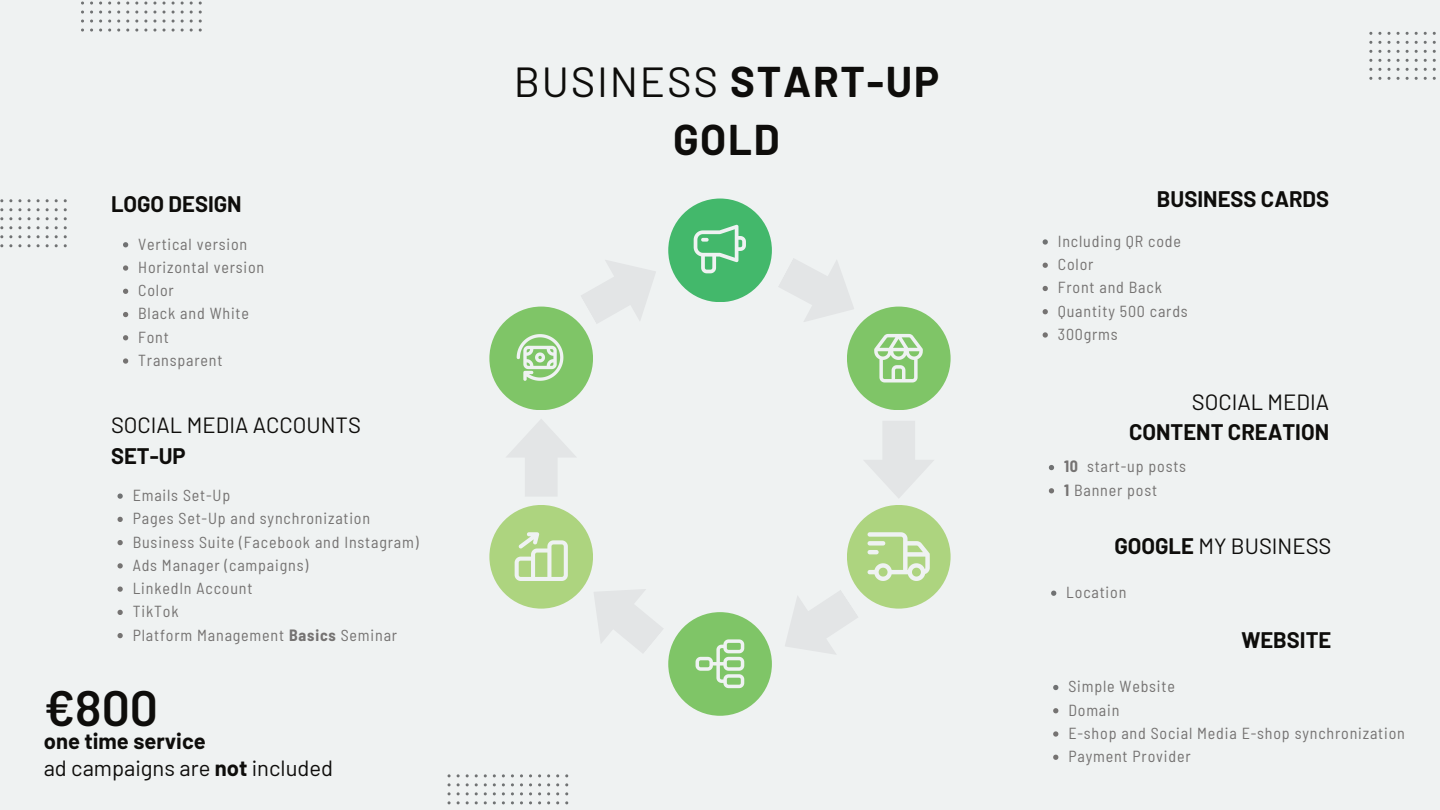
<style>
.page{position:relative;width:1440px;height:810px;background:#eff2f2}
.page>*{position:absolute;margin:0;border:0;box-sizing:border-box;transform-origin:0 0}
.t1{font:600 49.6px "Barlow";color:#0e0d0b}
.t2{font:42px "Barlow";letter-spacing:.04em;color:#0e0d0b}
.t3{font:700 42px "Barlow";color:#0e0d0b}
.t4{font:22px/26.3px "Barlow";color:#0e0d0b}
.t5{font:700 22px "Barlow";color:#0e0d0b}
.t6{font:semi-condensed 16px/23.2px "Barlow";letter-spacing:.05em;color:#757372}
.s1{font-weight:700}
</style>
<div class="page">
<div style="left:668px;top:199px;width:104px;height:103px;background:#43b86b;border-radius:50%"></div>
<div style="left:668px;top:612px;width:104px;height:104px;background:#7fc567;border-radius:50%"></div>
<div style="left:847px;top:505px;width:104px;height:104px;background:#add47f;border-radius:50%"></div>
<div style="left:489px;top:505px;width:104px;height:104px;background:#add47f;border-radius:50%"></div>
<div style="left:847px;top:307px;width:104px;height:103px;background:#7fc567;border-radius:50%"></div>
<div style="left:489px;top:307px;width:104px;height:103px;background:#7fc567;border-radius:50%"></div>
<svg style="left:581px;top:260px;width:75px;height:63px"></svg>
<svg style="left:778px;top:258px;width:76px;height:64px"></svg>
<svg style="left:864px;top:421px;width:70px;height:77px"></svg>
<svg style="left:785px;top:590px;width:73px;height:64px"></svg>
<svg style="left:594px;top:589px;width:69px;height:64px"></svg>
<svg style="left:507px;top:419px;width:69px;height:77px"></svg>
<svg style="left:694px;top:225px;width:52px;height:48px"></svg>
<svg style="left:874px;top:334px;width:49px;height:49px"></svg>
<svg style="left:868px;top:532px;width:62px;height:49px"></svg>
<svg style="left:696px;top:639px;width:48px;height:49px"></svg>
<svg style="left:515px;top:532px;width:53px;height:49px"></svg>
<svg style="left:517px;top:334px;width:46px;height:47px"></svg>
<svg style="left:123px;top:242px;width:5px;height:5px"></svg>
<svg style="left:123px;top:265px;width:5px;height:6px"></svg>
<svg style="left:123px;top:289px;width:5px;height:5px"></svg>
<svg style="left:123px;top:312px;width:5px;height:5px"></svg>
<svg style="left:123px;top:335px;width:5px;height:5px"></svg>
<svg style="left:123px;top:358px;width:5px;height:6px"></svg>
<svg style="left:118px;top:494px;width:5px;height:5px"></svg>
<svg style="left:118px;top:517px;width:5px;height:5px"></svg>
<svg style="left:118px;top:540px;width:5px;height:5px"></svg>
<svg style="left:118px;top:563px;width:5px;height:6px"></svg>
<svg style="left:118px;top:587px;width:5px;height:5px"></svg>
<svg style="left:118px;top:610px;width:5px;height:5px"></svg>
<svg style="left:118px;top:633px;width:5px;height:5px"></svg>
<svg style="left:1043px;top:239px;width:5px;height:6px"></svg>
<svg style="left:1043px;top:263px;width:5px;height:5px"></svg>
<svg style="left:1043px;top:286px;width:5px;height:5px"></svg>
<svg style="left:1043px;top:309px;width:5px;height:5px"></svg>
<svg style="left:1043px;top:332px;width:5px;height:6px"></svg>
<svg style="left:1049px;top:465px;width:5px;height:5px"></svg>
<svg style="left:1049px;top:488px;width:5px;height:5px"></svg>
<svg style="left:1051px;top:591px;width:5px;height:5px"></svg>
<svg style="left:1053px;top:685px;width:5px;height:5px"></svg>
<svg style="left:1053px;top:708px;width:5px;height:5px"></svg>
<svg style="left:1053px;top:731px;width:5px;height:6px"></svg>
<svg style="left:1053px;top:755px;width:5px;height:5px"></svg>
<h3 class="t5" style="left:111px;top:191px;width:132px">LOGO DESIGN</h3>
<p class="t6" style="left:138px;top:231px;width:128px">Vertical version<br>Horizontal version<br>Color<br>Black and White<br>Font<br>Transparent</p>
<h3 class="t4" style="left:111px;top:411px;width:252px">SOCIAL MEDIA ACCOUNTS</h3>
<h3 class="t5" style="left:111px;top:442px;width:76px">SET-UP</h3>
<p class="t6" style="left:133px;top:482px;width:287px">Emails Set-Up<br>Pages Set-Up and synchronization<br>Business Suite (Facebook and Instagram)<br>Ads Manager (campaigns)<br>LinkedIn Account<br>TikTok<br>Platform Management <span class="s1">Basics</span> Seminar</p>
<h1 class="t1" style="left:44px;top:677px;width:116px">€800</h1>
<h3 class="t4" style="left:44px;top:728px;width:291px"><span class="s1">one time service<br></span>ad campaigns are <span class="s1">not</span> included</h3>
<h2 class="t2" style="left:514px;top:56px;width:427px">BUSINESS <span class="s1">START-UP</span></h2>
<h2 class="t3" style="left:673px;top:114px;width:108px">GOLD</h2>
<h3 class="t5" style="left:1157px;top:186px;width:174px">BUSINESS CARDS</h3>
<p class="t6" style="left:1058px;top:228px;width:132px">Including QR code<br>Color<br>Front and Back<br>Quantity 500 cards<br>300grms</p>
<h3 class="t4" style="left:1192px;top:388px;width:139px">SOCIAL MEDIA</h3>
<h3 class="t5" style="left:1129px;top:419px;width:202px">CONTENT CREATION</h3>
<p class="t6" style="left:1064px;top:454px;width:124px"><span class="s1">10</span> start-up posts<br><span class="s1">1</span> Banner post</p>
<h3 class="t4" style="left:1115px;top:532px;width:218px"><span class="s1">GOOGLE</span> MY BUSINESS</h3>
<p class="t6" style="left:1066px;top:580px;width:62px">Location</p>
<h3 class="t5" style="left:1242px;top:627px;width:91px">WEBSITE</h3>
<p class="t6" style="left:1068px;top:674px;width:338px">Simple Website<br>Domain<br>E-shop and Social Media E-shop synchronization<br>Payment Provider</p>
</div>
